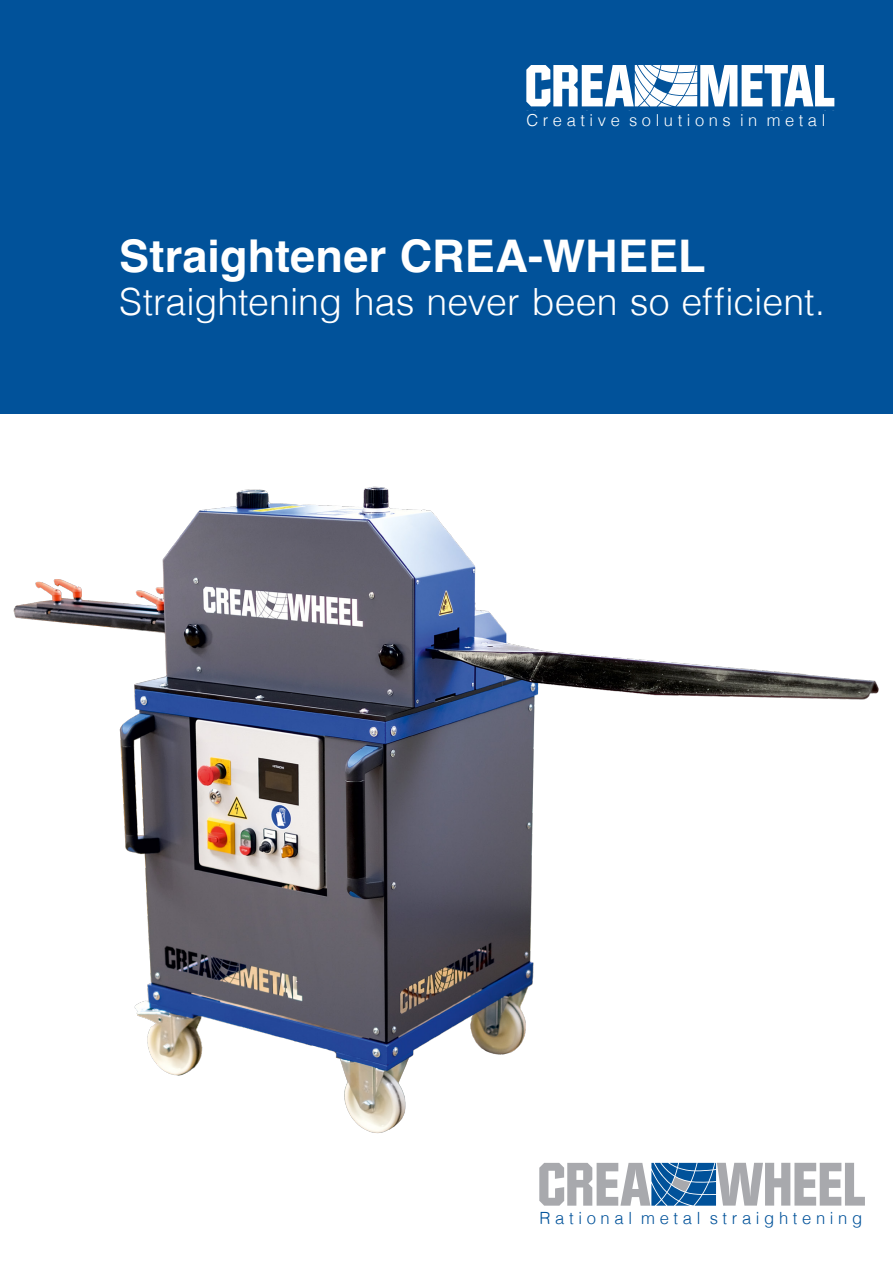
<style>
.page{position:relative;width:893px;height:1263px;background:#fff}
.page>*{position:absolute;margin:0;border:0;box-sizing:border-box;transform-origin:0 0}
.t1{font:700 45px "Helvetica";letter-spacing:.005em;color:#fff}
.t2{font:300 37.5px "Helvetica";color:#fff}
.t3{font:300 16.8px "Helvetica";color:#01529a}
.t4{font:300 16.5px "Helvetica";color:#fff}
</style>
<div class="page">
<div style="left:0;top:0;width:893px;height:414px;background:#01529a"></div>
<img style="left:13px;top:486px;width:866px;height:677px">
<svg style="left:526px;top:65px;width:308px;height:41px"></svg>
<svg style="left:539px;top:1163px;width:326px;height:43px"></svg>
<p class="t4" style="left:526px;top:106px;width:300px">C r e a t i v e s o l u t i o n s i n m e t a l</p>
<p class="t1" style="left:119px;top:229px;width:588px">Straightener CREA-WHEEL</p>
<p class="t2" style="left:119px;top:270px;width:708px">Straightening has never been so efficient.</p>
<p class="t3" style="left:540px;top:1204px;width:324px">R a t i o n a l m e t a l s t r a i g h t e n i n g</p>
</div>
